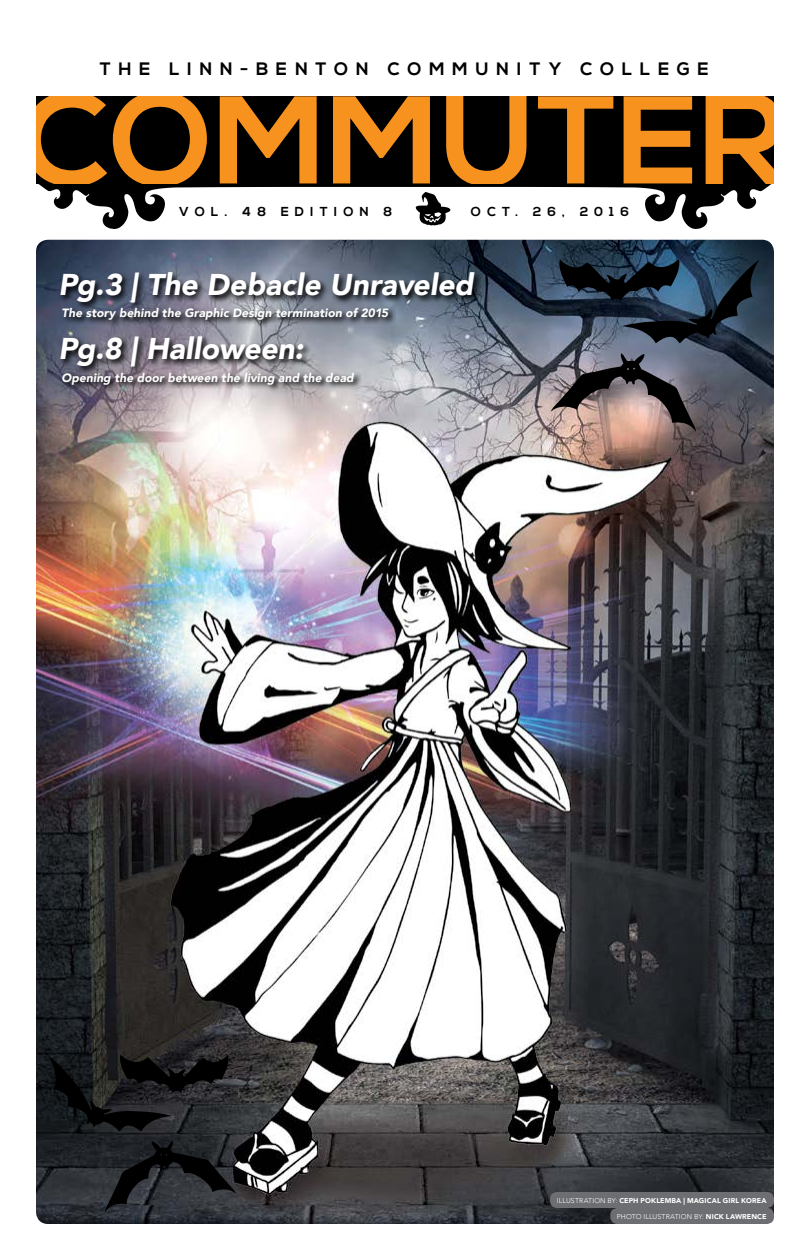
<style>
.page{position:relative;width:810px;height:1260px;background:#fff}
.page>*{position:absolute;margin:0;border:0;box-sizing:border-box;transform-origin:0 0}
.t1{font:italic 900 30px/64.2px "Avenir";letter-spacing:-.005em;color:#fff}
.t2{font:700 18px "Nexa";letter-spacing:.42em;color:#000}
.t3{font:700 13px "Nexa";letter-spacing:.46em;color:#000}
.t4{font:italic 900 12px "Avenir";letter-spacing:.005em;color:#fff}
.t5{font:900 7px "Avenir";letter-spacing:.02em;color:#fff}
.t6{font:300 7px "Avenir";letter-spacing:.02em;color:#fff}
.s1{font-weight:300}
.s2{font-weight:900}
</style>
<div class="page">
<svg style="left:36px;top:96px;width:738px;height:133px"></svg>
<img style="left:36px;top:240px;width:738px;height:984px">
<svg style="left:59px;top:270px;width:424px;height:41px;background:#4e5664"></svg>
<svg style="left:59px;top:334px;width:253px;height:41px;background:#6a6871"></svg>
<svg style="left:60px;top:306px;width:337px;height:22px;background:#686c79"></svg>
<svg style="left:60px;top:369px;width:302px;height:23px;background:#8b858b"></svg>
<div style="left:610px;top:1208px;width:164px;height:16px;background:#6d6e71;border-radius:7px"></div>
<div style="left:550px;top:1192px;width:224px;height:16px;background:#6d6e71;border-radius:7px"></div>
<svg style="left:551px;top:353px;width:145px;height:79px;background:#7b6e6f"></svg>
<svg style="left:559px;top:259px;width:200px;height:84px;background:#273849"></svg>
<svg style="left:105px;top:1141px;width:131px;height:71px;background:#232529"></svg>
<svg style="left:48px;top:1055px;width:181px;height:77px;background:#1a1b1d"></svg>
<h2 class="t2" style="left:100px;top:58px;width:610px">THE LINN-BENTON COMMUNITY COLLEGE</h2>
<p class="t3" style="left:179px;top:204px;width:215px">VOL. 48 EDITION 8</p>
<p class="t3" style="left:471px;top:204px;width:160px">OCT. 26, 2016</p>
<h1 class="t1" style="left:59px;top:252px;width:416px">Pg.3 | The Debacle Unraveled<br>Pg.8 | Halloween:</h1>
<p class="t4" style="left:62px;top:303px;width:328px">The story behind the Graphic Design termination of 2015</p>
<p class="t4" style="left:62px;top:367px;width:294px">Opening the door between the living and the dead</p>
<p class="t5" style="left:557px;top:1195px;width:211px"><span class="s1">ILLUSTRATION BY:</span> CEPH POKLEMBA | MAGICAL GIRL KOREA</p>
<p class="t6" style="left:617px;top:1213px;width:151px">PHOTO ILLUSTRATION BY: <span class="s2">NICK LAWRENCE</span></p>
</div>
